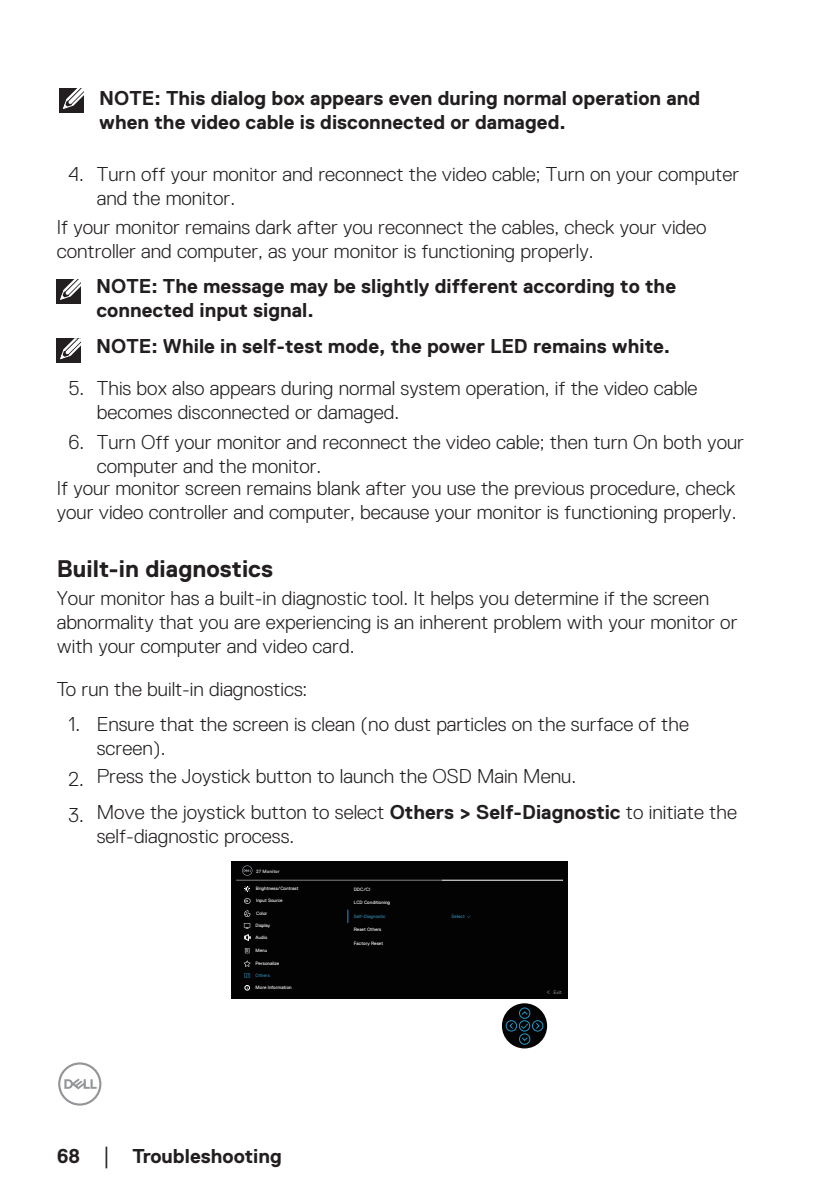
<style>
.page{position:relative;width:840px;height:1191px;background:#fff}
.page>*{position:absolute;margin:0;border:0;box-sizing:border-box;transform-origin:0 0}
.Head2{font:700 24px "Dell Replica";color:#231f20}
.text{font:300 20px/24px "Dell Replica";color:#231f20}
.note{font:700 20px/24px "Dell Replica";color:#231f20}
.Topics{font:700 20px/24px "Dell Replica";color:#231f20}
.Paragraph{font:300 20px "Dell Replica";color:#231f20}
.t1{font:5px "Dell Replica";color:#7f8083}
.t2{font:4.8px "Dell Replica";color:#fff}
.t3{font:4.8px "Dell Replica";color:#3188b0}
.t4{font:700 4.6px "Dell Replica";color:#babdc2}
.s1{font-weight:700}
.s2{font-family:"Times New Roman";font-weight:400;font-size:18px}
</style>
<div class="page">
<svg style="left:58px;top:1062px;width:43px;height:43px"></svg>
<div style="left:60px;top:88px;width:24px;height:24px;background:#231f20"></div>
<svg style="left:63px;top:88px;width:21px;height:21px"></svg>
<div style="left:57px;top:279px;width:24px;height:24px;background:#231f20"></div>
<svg style="left:60px;top:279px;width:21px;height:21px"></svg>
<div style="left:57px;top:338px;width:24px;height:24px;background:#231f20"></div>
<svg style="left:60px;top:338px;width:21px;height:22px"></svg>
<div style="left:231px;top:861px;width:336px;height:137px;background:#030303"></div>
<svg style="left:242px;top:865px;width:10px;height:10px"></svg>
<svg style="left:501px;top:1003px;width:46px;height:45px"></svg>
<svg style="left:505px;top:1007px;width:38px;height:38px"></svg>
<hr style="left:236px;top:880px;width:205px;height:1px;background:#7f8083">
<hr style="left:441px;top:879px;width:121px;height:1px;background:#fff">
<svg style="left:244px;top:923px;width:6px;height:5px"></svg>
<svg style="left:245px;top:948px;width:4px;height:5px"></svg>
<svg style="left:244px;top:960px;width:6px;height:6px"></svg>
<svg style="left:244px;top:973px;width:6px;height:4px"></svg>
<svg style="left:244px;top:910px;width:6px;height:7px"></svg>
<svg style="left:244px;top:934px;width:7px;height:6px"></svg>
<svg style="left:244px;top:985px;width:5px;height:5px"></svg>
<svg style="left:347px;top:909px;width:1px;height:14px"></svg>
<svg style="left:244px;top:886px;width:6px;height:6px"></svg>
<svg style="left:244px;top:898px;width:6px;height:5px"></svg>
<p class="Topics" style="left:99px;top:86px;width:602px">NOTE: This dialog box appears even during normal operation and when the video cable is disconnected or damaged.</p>
<p class="text" style="left:97px;top:163px;width:643px;text-indent:-28px">4. Turn off your monitor and reconnect the video cable; Turn on your computer and the monitor.</p>
<p class="text" style="left:57px;top:215px;width:651px">If your monitor remains dark after you reconnect the cables, check your video controller and computer, as your monitor is functioning properly.</p>
<p class="note" style="left:96px;top:274px;width:581px">NOTE: The message may be slightly different according to the connected input signal.</p>
<p class="note" style="left:96px;top:334px;width:575px">NOTE: While in self-test mode, the power LED remains white.</p>
<p class="text" style="left:97px;top:376px;width:602px;text-indent:-28px">5. This box also appears during normal system operation, if the video cable becomes disconnected or damaged.</p>
<p class="text" style="left:97px;top:430px;width:648px;text-indent:-28px">6. Turn Off your monitor and reconnect the video cable; then turn On both your computer and the monitor.</p>
<p class="text" style="left:57px;top:476px;width:681px">If your monitor screen remains blank after you use the previous procedure, check your video controller and computer, because your monitor is functioning properly.</p>
<p class="Head2" style="left:57px;top:555px;width:218px">Built-in diagnostics</p>
<p class="text" style="left:57px;top:586px;width:682px">Your monitor has a built-in diagnostic tool. It helps you determine if the screen abnormality that you are experiencing is an inherent problem with your monitor or with your computer and video card.</p>
<p class="Paragraph" style="left:57px;top:677px;width:252px">To run the built-in diagnostics:</p>
<p class="text" style="left:97px;top:712px;width:593px;text-indent:-28px">1. Ensure that the screen is clean (no dust particles on the surface of the screen).</p>
<p class="text" style="left:68px;top:764px;width:509px">2. Press the Joystick button to launch the OSD Main Menu.</p>
<p class="text" style="left:97px;top:800px;width:641px;text-indent:-28px">3. Move the joystick button to select <span class="s1">Others &gt; Self-Diagnostic</span> to initiate the self-diagnostic process.</p>
<p class="t4" style="left:256px;top:868px;width:25px">27 Monitor</p>
<p class="t2" style="left:255px;top:886px;width:44px">Brightness/Contrast</p>
<p class="t2" style="left:256px;top:898px;width:28px">Input Source</p>
<p class="t2" style="left:256px;top:911px;width:13px">Color</p>
<p class="t2" style="left:255px;top:923px;width:16px">Display</p>
<p class="t2" style="left:255px;top:934px;width:13px">Audio</p>
<p class="t2" style="left:255px;top:947px;width:13px">Menu</p>
<p class="t2" style="left:255px;top:960px;width:25px">Personalize</p>
<p class="t3" style="left:255px;top:972px;width:16px">Others</p>
<p class="t2" style="left:255px;top:985px;width:38px">More Information</p>
<p class="t2" style="left:353px;top:886px;width:18px">DDC/CI</p>
<p class="t2" style="left:353px;top:900px;width:38px">LCD Conditioning</p>
<p class="t3" style="left:353px;top:913px;width:33px">Self-Diagnostic</p>
<p class="t2" style="left:353px;top:926px;width:29px">Reset Others</p>
<p class="t2" style="left:353px;top:940px;width:31px">Factory Reset</p>
<p class="t3" style="left:451px;top:914px;width:15px">Select</p>
<p class="Topics" style="left:57px;top:1143px;width:226px">68 <span class="s2">│</span> Troubleshooting</p>
<p class="t1" style="left:553px;top:989px;width:10px">Exit</p>
</div>
